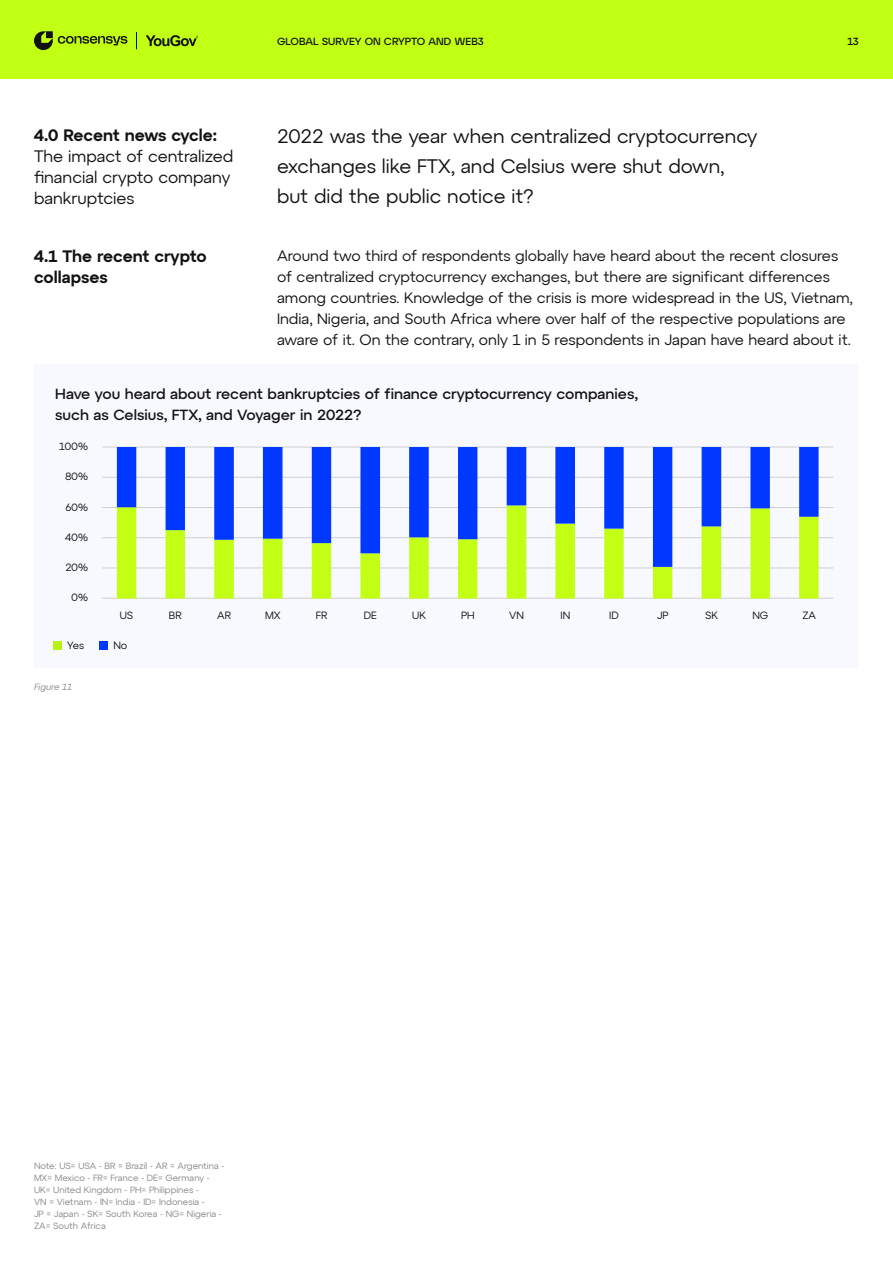
<style>
.page{position:relative;width:893px;height:1263px;background:#fff}
.page>*{position:absolute;margin:0;border:0;box-sizing:border-box;transform-origin:0 0}
.t1{font:19.5px/30px "Atyp Text";color:#121212}
.t2{font:16.5px/21px "Atyp Text";color:#121212}
.t3{font:600 16.5px/21px "Atyp Text";color:#121212}
.t4{font:15px/21px "Atyp Text";color:#121212}
.t5{font:500 15px/21px "Atyp Text";color:#121212}
.t6{font:10.5px "Atyp Text";color:#121212}
.t7{font:500 10.5px "Atyp Display";color:#121212}
.t8{font:9px/12px "Atyp Text";color:#888}
.t9{font:italic 9px "Atyp Text";color:#888}
</style>
<div class="page">
<div style="left:0;top:0;width:893px;height:79px;background:#c1ff14"></div>
<svg style="left:146px;top:35px;width:52px;height:11px"></svg>
<svg style="left:136px;top:32px;width:1px;height:17px"></svg>
<svg style="left:34px;top:31px;width:93px;height:19px"></svg>
<div style="left:34px;top:364px;width:825px;height:304px;background:#f7f9ff"></div>
<hr style="left:102px;top:447px;width:731px;height:1px;background:#d0d0d0">
<hr style="left:102px;top:477px;width:731px;height:1px;background:#d0d0d0">
<hr style="left:102px;top:507px;width:731px;height:1px;background:#d0d0d0">
<hr style="left:102px;top:537px;width:731px;height:1px;background:#d0d0d0">
<hr style="left:102px;top:568px;width:731px;height:1px;background:#d0d0d0">
<hr style="left:102px;top:598px;width:731px;height:1px;background:#d0d0d0">
<div style="left:53px;top:641px;width:8px;height:8px;background:#b8f214"></div>
<div style="left:99px;top:641px;width:8px;height:8px;background:#0038ff"></div>
<svg style="left:117px;top:567px;width:702px;height:32px"></svg>
<svg style="left:117px;top:447px;width:702px;height:120px"></svg>
<p class="t3" style="left:34px;top:124px;width:185px">4.0 Recent news cycle:</p>
<p class="t2" style="left:34px;top:145px;width:201px">The impact of centralized financial crypto company bankruptcies</p>
<p class="t7" style="left:277px;top:33px;width:208px">GLOBAL SURVEY ON CRYPTO AND WEB3</p>
<p class="t7" style="left:847px;top:33px;width:13px">13</p>
<h1 class="t1" style="left:277px;top:121px;width:482px">2022 was the year when centralized cryptocurrency exchanges like FTX, and Celsius were shut down, but did the public notice it?</h1>
<p class="t3" style="left:34px;top:245px;width:174px">4.1 The recent crypto collapses</p>
<p class="t4" style="left:277px;top:244px;width:577px">Around two third of respondents globally have heard about the recent closures of centralized cryptocurrency exchanges, but there are significant differences among countries. Knowledge of the crisis is more widespread in the US, Vietnam, India, Nigeria, and South Africa where over half of the respective populations are aware of it. On the contrary, only 1 in 5 respondents in Japan have heard about it.</p>
<p class="t5" style="left:55px;top:382px;width:584px">Have you heard about recent bankruptcies of finance cryptocurrency companies, such as Celsius, FTX, and Voyager in 2022?</p>
<p class="t6" style="left:59px;top:438px;width:31px">100%</p>
<p class="t6" style="left:65px;top:469px;width:25px">80%</p>
<p class="t6" style="left:66px;top:499px;width:24px">60%</p>
<p class="t6" style="left:65px;top:529px;width:25px">40%</p>
<p class="t6" style="left:65px;top:559px;width:24px">20%</p>
<p class="t6" style="left:71px;top:590px;width:18px">0%</p>
<p class="t6" style="left:120px;top:607px;width:15px">US</p>
<p class="t6" style="left:67px;top:637px;width:18px">Yes</p>
<p class="t6" style="left:113px;top:637px;width:16px">No</p>
<p class="t9" style="left:34px;top:680px;width:39px">Figure 11</p>
<p class="t6" style="left:169px;top:607px;width:14px">BR</p>
<p class="t6" style="left:217px;top:607px;width:15px">AR</p>
<p class="t6" style="left:265px;top:607px;width:17px">MX</p>
<p class="t6" style="left:316px;top:607px;width:13px">FR</p>
<p class="t6" style="left:364px;top:607px;width:15px">DE</p>
<p class="t6" style="left:412px;top:607px;width:15px">UK</p>
<p class="t6" style="left:461px;top:607px;width:15px">PH</p>
<p class="t6" style="left:509px;top:607px;width:16px">VN</p>
<p class="t6" style="left:560px;top:607px;width:11px">IN</p>
<p class="t6" style="left:609px;top:607px;width:11px">ID</p>
<p class="t6" style="left:657px;top:607px;width:13px">JP</p>
<p class="t6" style="left:705px;top:607px;width:15px">SK</p>
<p class="t6" style="left:752px;top:607px;width:18px">NG</p>
<p class="t6" style="left:802px;top:607px;width:15px">ZA</p>
<p class="t8" style="left:34px;top:1159px;width:192px">Note: US= USA - BR = Brazil - AR = Argentina - MX= Mexico - FR= France - DE= Germany - UK= United Kingdom - PH= Philippines -<br>VN = Vietnam - IN= India - ID= Indonesia -<br>JP = Japan - SK= South Korea - NG= Nigeria - ZA= South Africa</p>
</div>
